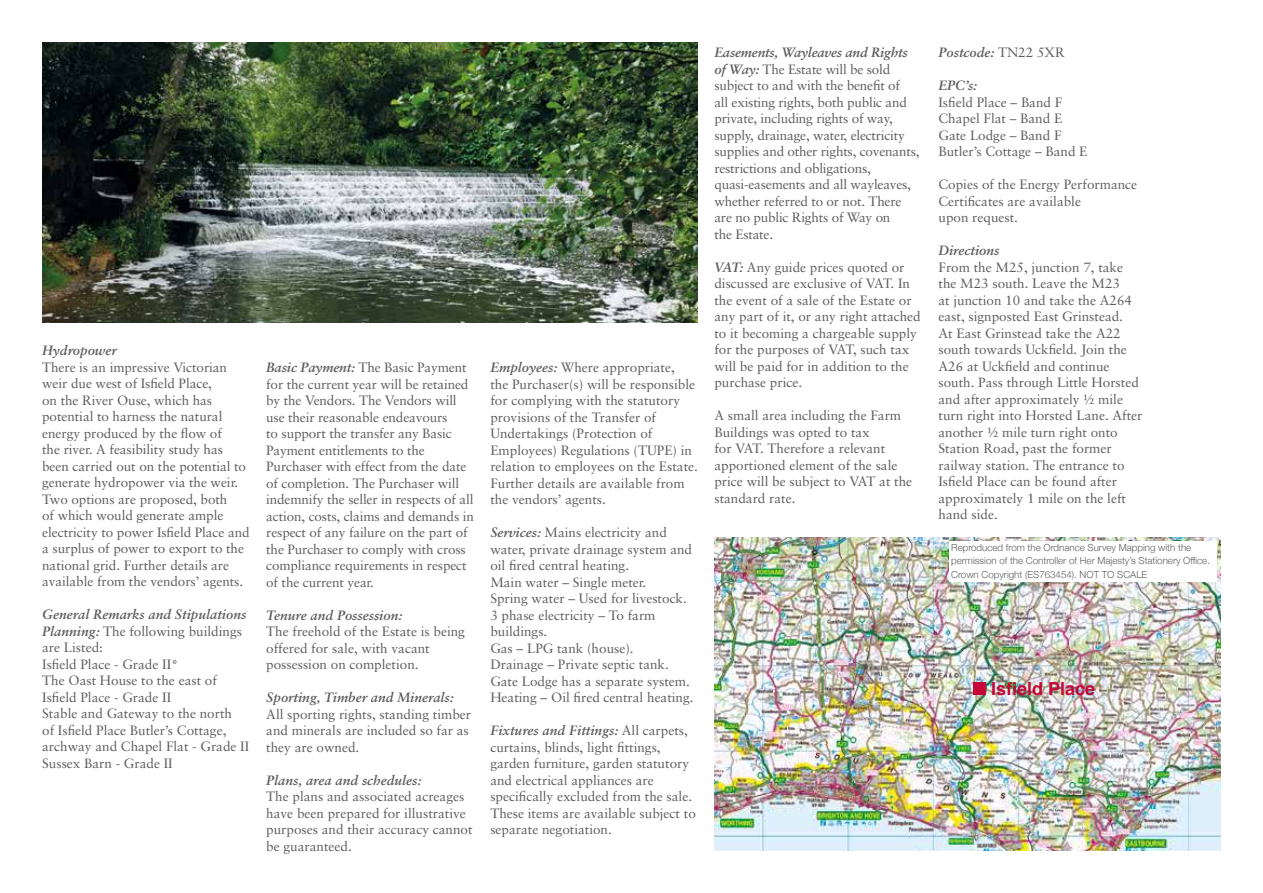
<style>
.page{position:relative;width:1263px;height:893px;background:#fff}
.page>*{position:absolute;margin:0;border:0;box-sizing:border-box;transform-origin:0 0}
.t1{font:700 18px "Helvetica";color:#c50637}
.t2{font:13.5px/16.5px "Sabon";color:#5f5e5e}
.t3{font:italic 700 13.5px "Sabon";color:#5f5e5e}
.t4{font:300 9.75px/13.5px "Helvetica Neue";color:#5f5e5e}
.s1{font-weight:700;font-style:italic}
.s2{font-weight:400;font-style:normal}
</style>
<div class="page">
<img style="left:42px;top:42px;width:656px;height:281px">
<img style="left:714px;top:537px;width:507px;height:314px">
<div style="left:949px;top:541px;width:267px;height:41px;background:#fff"></div>
<div style="left:973px;top:682px;width:13px;height:12px;background:#c50637"></div>
<p class="t3" style="left:42px;top:342px;width:76px">Hydropower</p>
<p class="t2" style="left:42px;top:359px;width:209px">There is an impressive Victorian weir due west of Isfield Place,<br>on the River Ouse, which has potential to harness the natural energy produced by the flow of<br>the river. A feasibility study has been carried out on the potential to generate hydropower via the weir.<br>Two options are proposed, both<br>of which would generate ample electricity to power Isfield Place and a surplus of power to export to the national grid. Further details are available from the vendors’ agents.</p>
<p class="t2" style="left:42px;top:606px;width:209px"><span class="s1">General Remarks and Stipulations<br>Planning:</span> The following buildings are Listed:<br>Isfield Place - Grade II*<br>The Oast House to the east of<br>Isfield Place - Grade II<br>Stable and Gateway to the north<br>of Isfield Place Butler’s Cottage, archway and Chapel Flat - Grade II<br>Sussex Barn - Grade II</p>
<p class="t2" style="left:266px;top:359px;width:209px"><span class="s1">Basic Payment:</span> The Basic Payment for the current year will be retained by the Vendors. The Vendors will use their reasonable endeavours<br>to support the transfer any Basic Payment entitlements to the Purchaser with effect from the date of completion. The Purchaser will indemnify the seller in respects of all action, costs, claims and demands in respect of any failure on the part of the Purchaser to comply with cross compliance requirements in respect of the current year.</p>
<p class="t3" style="left:266px;top:607px;width:138px">Tenure and Possession:</p>
<p class="t2" style="left:266px;top:623px;width:200px">The freehold of the Estate is being offered for sale, with vacant possession on completion.</p>
<p class="t3" style="left:266px;top:689px;width:189px">Sporting, Timber and Minerals:</p>
<p class="t2" style="left:266px;top:705px;width:206px">All sporting rights, standing timber and minerals are included so far as they are owned.</p>
<p class="t3" style="left:266px;top:772px;width:156px">Plans, area and schedules:</p>
<p class="t2" style="left:266px;top:788px;width:208px">The plans and associated acreages have been prepared for illustrative purposes and their accuracy cannot be guaranteed.</p>
<p class="t2" style="left:490px;top:359px;width:209px"><span class="s1">Employees:</span> Where appropriate,<br>the Purchaser(s) will be responsible for complying with the statutory provisions of the Transfer of<br>Undertakings (Protection of<br>Employees) Regulations (TUPE) in relation to employees on the Estate.<br>Further details are available from the vendors’ agents.</p>
<p class="t2" style="left:490px;top:524px;width:205px"><span class="s1">Services:</span> Mains electricity and water, private drainage system and oil fired central heating.<br>Main water – Single meter.<br>Spring water – Used for livestock.<br>3 phase electricity – To farm buildings.<br>Gas – LPG tank (house).<br>Drainage – Private septic tank.<br>Gate Lodge has a separate system.<br>Heating – Oil fired central heating.</p>
<p class="t2" style="left:490px;top:722px;width:207px"><span class="s1">Fixtures and Fittings:</span> All carpets, curtains, blinds, light fittings, garden furniture, garden statutory and electrical appliances are specifically excluded from the sale.<br>These items are available subject to separate negotiation.</p>
<p class="t2" style="left:714px;top:44px;width:207px"><span class="s1">Easements, Wayleaves and Rights of Way:</span> The Estate will be sold subject to and with the benefit of<br>all existing rights, both public and private, including rights of way, supply, drainage, water, electricity supplies and other rights, covenants, restrictions and obligations, quasi-easements and all wayleaves, whether referred to or not. There are no public Rights of Way on<br>the Estate.</p>
<p class="t2" style="left:714px;top:259px;width:208px"><span class="s1">VAT:</span> Any guide prices quoted or discussed are exclusive of VAT. In the event of a sale of the Estate or any part of it, or any right attached to it becoming a chargeable supply for the purposes of VAT, such tax will be paid for in addition to the purchase price.</p>
<p class="t2" style="left:714px;top:407px;width:199px">A small area including the Farm<br>Buildings was opted to tax<br>for VAT. Therefore a relevant apportioned element of the sale price will be subject to VAT at the standard rate.</p>
<p class="t3" style="left:938px;top:44px;width:128px">Postcode: <span class="s2">TN22 5XR</span></p>
<p class="t3" style="left:938px;top:77px;width:40px">EPC’s:</p>
<p class="t2" style="left:938px;top:94px;width:151px">Isfield Place – Band F<br>Chapel Flat – Band E<br>Gate Lodge – Band F<br>Butler’s Cottage – Band E</p>
<p class="t2" style="left:938px;top:176px;width:200px">Copies of the Energy Performance<br>Certificates are available<br>upon request.</p>
<p class="t3" style="left:938px;top:242px;width:62px">Directions</p>
<p class="t2" style="left:938px;top:259px;width:206px">From the M25, junction 7, take the M23 south. Leave the M23<br>at junction 10 and take the A264 east, signposted East Grinstead.<br>At East Grinstead take the A22 south towards Uckfield. Join the<br>A26 at Uckfield and continue south. Pass through Little Horsted and after approximately ½ mile turn right into Horsted Lane. After another ½ mile turn right onto<br>Station Road, past the former railway station. The entrance to<br>Isfield Place can be found after approximately 1 mile on the left hand side.</p>
<p class="t4" style="left:951px;top:540px;width:260px">Reproduced from the Ordnance Survey Mapping with the permission of the Controller of Her Majesty’s Stationery Office.<br>Crown Copyright (ES763454). NOT TO SCALE</p>
<h1 class="t1" style="left:991px;top:674px;width:106px">Isfield Place</h1>
</div>
